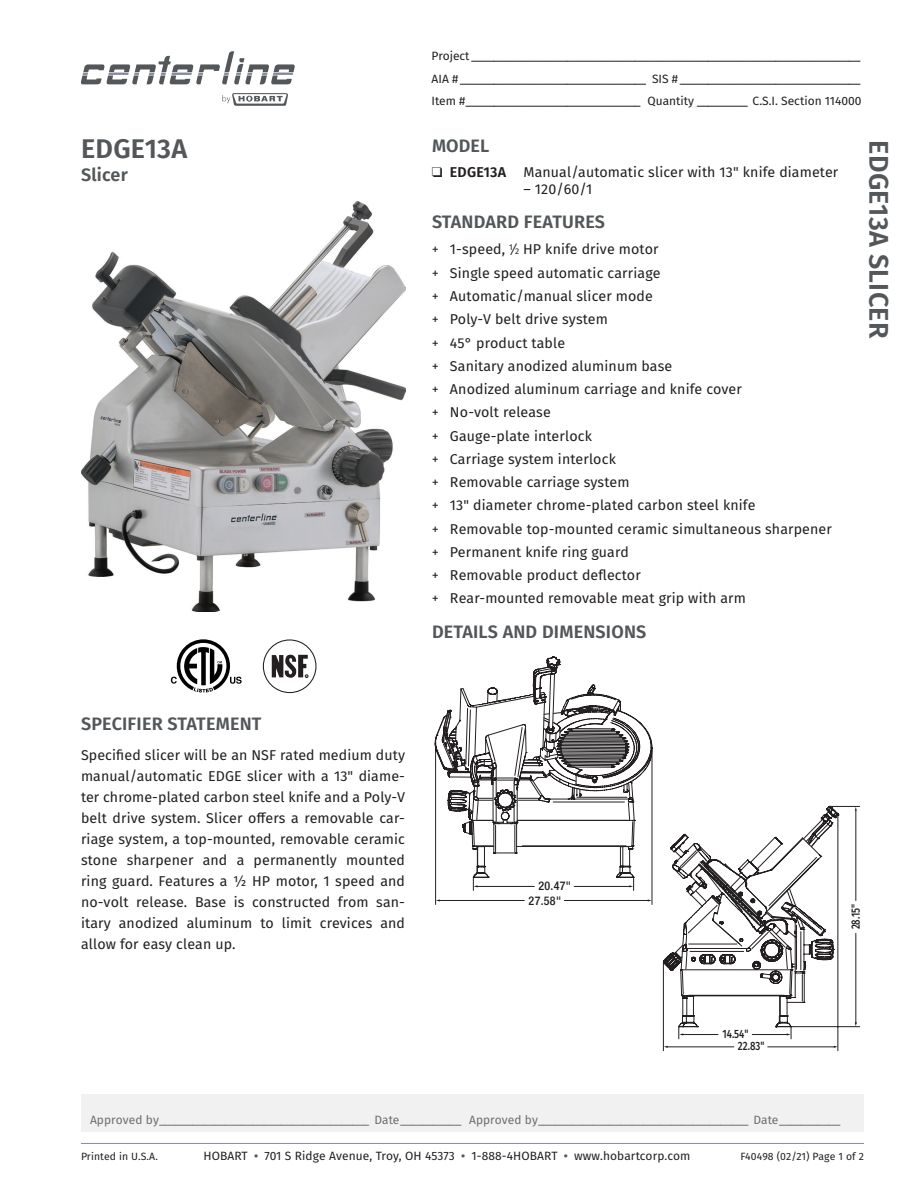
<style>
.page{position:relative;width:918px;height:1188px;background:#fff}
.page>*{position:absolute;margin:0;border:0;box-sizing:border-box;transform-origin:0 0}
.t1{font:600 27px "Fira Sans";letter-spacing:.01em;color:#535759}
.t2{font:600 18px "Fira Sans";letter-spacing:.01em;color:#535759}
.t3{font:14.25px/23.2px "Fira Sans";letter-spacing:.01em;color:#231f20}
.t4{font:12px/22.5px "Fira Sans";color:#231f20;text-align:justify}
.t5{font:12px "Fira Sans";letter-spacing:.005em;color:#6e6e6f}
.t6{font:500 12px "Fira Sans";color:#231f20;scale:.8 1}
.t7{font:500 condensed 12px/14.7px "Helvetica Neue LT Std";letter-spacing:.025em;color:#231f20}
.t8{font:10.5px "Fira Sans";letter-spacing:.01em;color:#231f20}
.s1{font-weight:600}
.s2{font-style:inherit}
.s3{font-size:8.25px}
.s4{font-weight:600;color:#535759}
</style>
<div class="page">
<div style="left:81px;top:1094px;width:783px;height:38px;background:#f1f1f1"></div>
<hr style="left:81px;top:1143px;width:783px;height:1px;background:#85899c">
<svg style="left:222px;top:93px;width:66px;height:13px"></svg>
<svg style="left:81px;top:51px;width:214px;height:33px"></svg>
<div style="left:263px;top:639px;width:53px;height:54px;border:1px solid #231f20;border-radius:50%"></div>
<svg style="left:272px;top:654px;width:36px;height:24px"></svg>
<svg style="left:171px;top:639px;width:71px;height:54px"></svg>
<svg style="left:434px;top:656px;width:219px;height:249px"></svg>
<svg style="left:663px;top:806px;width:197px;height:245px"></svg>
<svg style="left:787px;top:1033px;width:4px;height:3px"></svg>
<img style="left:81px;top:201px;width:325px;height:410px">
<h1 class="t1" style="left:81px;top:127px;width:108px">EDGE13A</h1>
<p class="t2" style="left:81px;top:160px;width:48px">Slicer</p>
<p class="t4" style="left:432px;top:45px;width:431px">Project _____________________________________________________________________ AIA # _________________________________ SIS # ________________________________ Item #_______________________________ Quantity _________ C.S.I. Section 114000</p>
<p class="t2" style="left:432px;top:131px;width:59px">MODEL</p>
<p class="t3" style="left:432px;top:160px;width:408px">❑ <span class="s1">EDGE13A</span> Manual/automatic slicer with 13" knife diameter</p>
<p class="t3" style="left:523px;top:177px;width:70px">– 120/60/1</p>
<p class="t2" style="left:432px;top:207px;width:175px">STANDARD FEATURES</p>
<p class="t3" style="left:432px;top:238px;width:401px"><span class="s2">+</span> 1-speed, <sup>1</sup>⁄<span class="s3">2</span> HP knife drive motor<br><span class="s2">+</span> Single speed automatic carriage<br><span class="s2">+</span> Automatic/manual slicer mode<br><span class="s2">+</span> Poly-V belt drive system<br><span class="s2">+</span> 45° product table<br><span class="s2">+</span> Sanitary anodized aluminum base<br><span class="s2">+</span> Anodized aluminum carriage and knife cover<br><span class="s2">+</span> No-volt release<br><span class="s2">+</span> Gauge-plate interlock<br><span class="s2">+</span> Carriage system interlock<br><span class="s2">+</span> Removable carriage system<br><span class="s2">+</span> 13" diameter chrome-plated carbon steel knife<br><span class="s2">+</span> Removable top-mounted ceramic simultaneous sharpener <span class="s2">+</span> Permanent knife ring guard<br><span class="s2">+</span> Removable product deflector<br><span class="s2">+</span> Rear-mounted removable meat grip with arm</p>
<p class="t2" style="left:432px;top:617px;width:216px">DETAILS AND DIMENSIONS</p>
<h1 class="t1" style="left:901px;top:140px;width:199px;rotate:90deg">EDGE13A SLICER</h1>
<p class="t2" style="left:81px;top:709px;width:182px">SPECIFIER STATEMENT</p>
<p class="t3" style="left:81px;top:744px;width:326px;line-height:21px;text-align:justify">Specified slicer will be an NSF rated medium duty manual/automatic EDGE slicer with a 13" diame&shy;ter chrome-plated carbon steel knife and a Poly-V belt drive system. Slicer offers a removable car&shy;riage system, a top-mounted, removable ceramic stone sharpener and a permanently mounted ring guard. Features a ½ HP motor, 1 speed and no-volt release. Base is constructed from san&shy;itary anodized aluminum to limit crevices and allow for easy clean up.</p>
<p class="t7" style="left:529px;top:878px;width:44px;text-indent:10px">20.47"<br>27.58"</p>
<p class="t6" style="left:722px;top:1025px;width:34px">14.54"</p>
<p class="t6" style="left:738px;top:1037px;width:35px">22.83"</p>
<p class="t6" style="left:846px;top:929px;width:34px;rotate:-90deg">28.15"</p>
<p class="t5" style="left:90px;top:1110px;width:752px">Approved by______________________________________ Date___________ Approved by______________________________________ Date___________</p>
<p class="t8" style="left:81px;top:1149px;width:78px">Printed in U.S.A.</p>
<p class="t4" style="left:203px;top:1145px;width:488px">HOBART <span class="s4">•</span> 701 S Ridge Avenue, Troy, OH 45373 <span class="s4">•</span> 1-888-4HOBART <span class="s4">•</span> www.hobartcorp.com</p>
<p class="t8" style="left:740px;top:1149px;width:125px">F40498 (02/21) Page 1 of 2</p>
</div>
